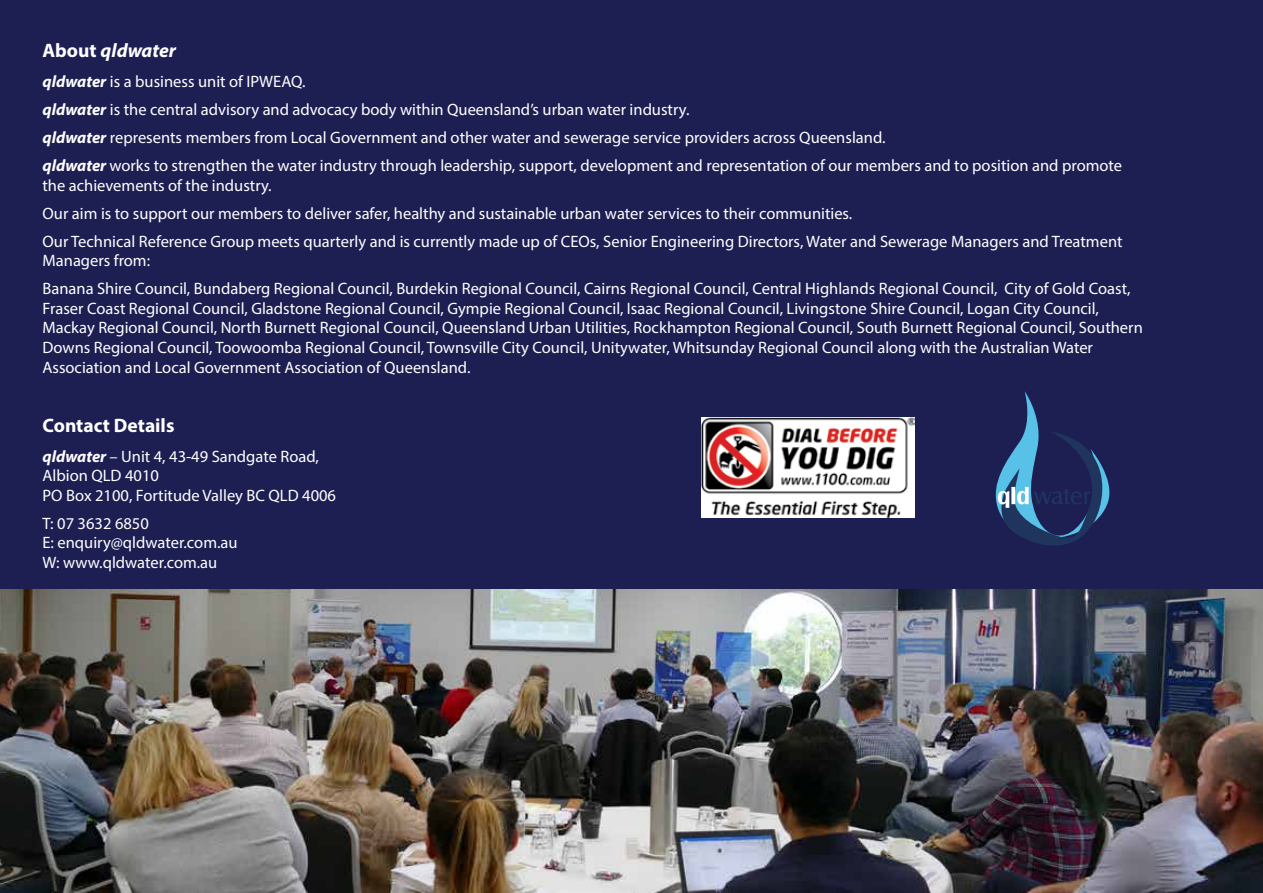
<style>
.page{position:relative;width:1263px;height:893px;background:#1d1f53}
.page>*{position:absolute;margin:0;border:0;box-sizing:border-box;transform-origin:0 0}
.t1{font:700 19.5px "Myriad Pro";color:#fff}
.t2{font:italic 700 19.5px "Myriad Pro";color:#fff}
.t3{font:16.5px/19.5px "Myriad Pro";color:#fff}
.s1{font-style:normal}
.s2{font-weight:700;font-style:italic}
</style>
<div class="page">
<img style="left:0;top:589px;width:1263px;height:304px">
<img style="left:702px;top:417px;width:212px;height:101px">
<svg style="left:996px;top:391px;width:113px;height:155px"></svg>
<p class="t2" style="left:43px;top:38px;width:135px"><span class="s1">About</span> qldwater</p>
<p class="t3" style="left:43px;top:68px;width:1081px;line-height:28px"><span class="s2">qldwater</span> is a business unit of IPWEAQ.<br><span class="s2">qldwater</span> is the central advisory and advocacy body within Queensland’s urban water industry.<br><span class="s2">qldwater</span> represents members from Local Government and other water and sewerage service providers across Queensland.<br><span class="s2">qldwater</span> works to strengthen the water industry through leadership, support, development and representation of our members and to position and promote</p>
<p class="t3" style="left:43px;top:171px;width:1081px;line-height:28px">the achievements of the industry.<br>Our aim is to support our members to deliver safer, healthy and sustainable urban water services to their communities.<br>Our Technical Reference Group meets quarterly and is currently made up of CEOs, Senior Engineering Directors, Water and Sewerage Managers and Treatment</p>
<p class="t3" style="left:43px;top:247px;width:1089px;line-height:28px">Managers from:<br>Banana Shire Council, Bundaberg Regional Council, Burdekin Regional Council, Cairns Regional Council, Central Highlands Regional Council, City of Gold Coast,</p>
<p class="t3" style="left:43px;top:298px;width:1102px">Fraser Coast Regional Council, Gladstone Regional Council, Gympie Regional Council, Isaac Regional Council, Livingstone Shire Council, Logan City Council, Mackay Regional Council, North Burnett Regional Council, Queensland Urban Utilities, Rockhampton Regional Council, South Burnett Regional Council, Southern Downs Regional Council, Toowoomba Regional Council, Townsville City Council, Unitywater, Whitsunday Regional Council along with the Australian Water Association and Local Government Association of Queensland.</p>
<p class="t1" style="left:43px;top:412px;width:133px">Contact Details</p>
<p class="t3" style="left:43px;top:446px;width:295px"><span class="s2">qldwater</span> – Unit 4, 43-49 Sandgate Road,<br>Albion QLD 4010<br>PO Box 2100, Fortitude Valley BC QLD 4006</p>
<p class="t3" style="left:43px;top:513px;width:197px">T: 07 3632 6850<br>E: enquiry@qldwater.com.au<br>W: www.qldwater.com.au</p>
</div>
